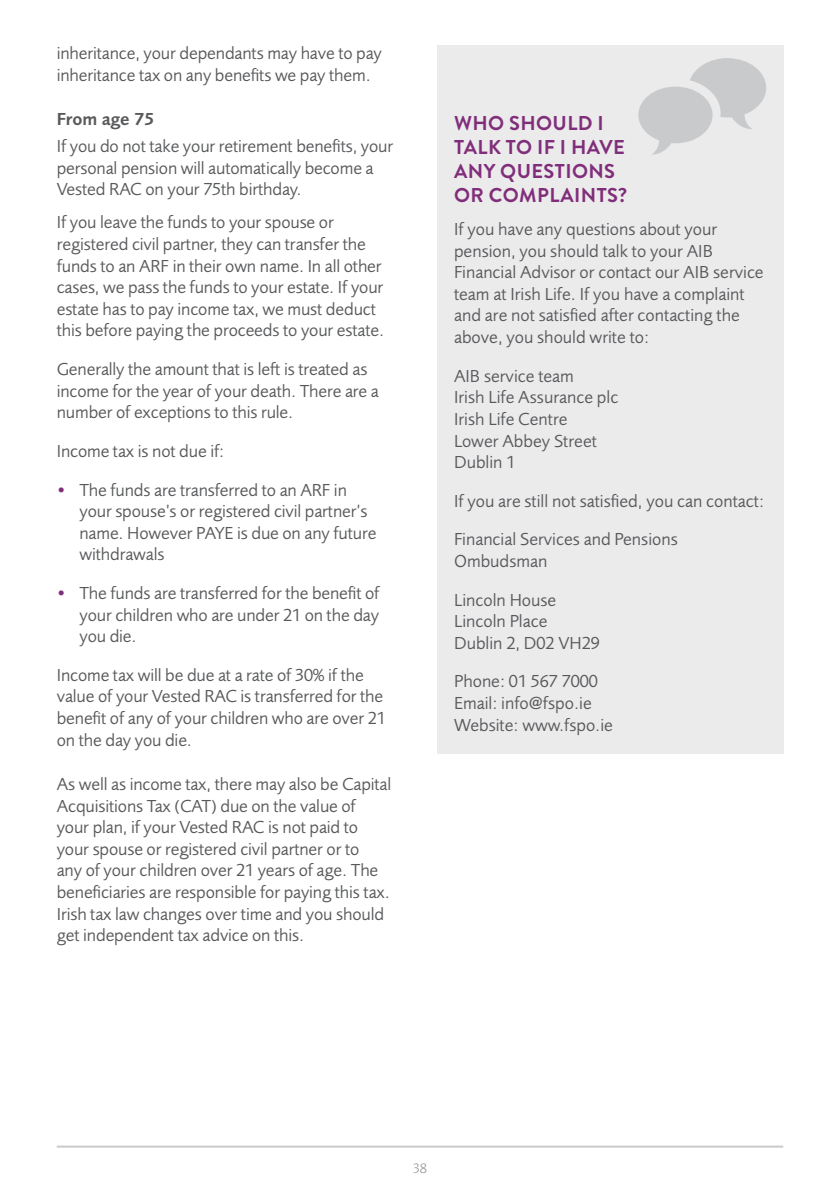
<style>
.page{position:relative;width:840px;height:1191px;background:#fff}
.page>*{position:absolute;margin:0;border:0;box-sizing:border-box;transform-origin:0 0}
.t1{font:700 20px/24px "Brandon Grotesque";letter-spacing:.02em;color:#812e7a}
.t2{font:18px/21.6px "Foundry Sans";letter-spacing:-.005em;color:#58595b}
.t3{font:600 18px "Foundry Sans";letter-spacing:-.005em;color:#58595b}
.t4{font:300 14px "Foundry Sans";color:#888a8d}
.s1{color:#812e7a}
</style>
<div class="page">
<hr style="left:57px;top:1145px;width:725px;height:2px;background:#c9cacc">
<div style="left:437px;top:45px;width:345px;height:709px;background:#ebebec"></div>
<svg style="left:638px;top:58px;width:127px;height:97px"></svg>
<p class="t2" style="left:57px;top:43px;width:326px">inheritance, your dependants may have to pay inheritance tax on any benefits we pay them.</p>
<p class="t3" style="left:57px;top:109px;width:99px">From age 75</p>
<p class="t2" style="left:57px;top:136px;width:338px">If you do not take your retirement benefits, your personal pension will automatically become a<br>Vested RAC on your 75th birthday.</p>
<p class="t2" style="left:57px;top:212px;width:329px">If you leave the funds to your spouse or registered civil partner, they can transfer the funds to an ARF in their own name. In all other cases, we pass the funds to your estate. If your estate has to pay income tax, we must deduct this before paying the proceeds to your estate.</p>
<p class="t2" style="left:57px;top:359px;width:323px">Generally the amount that is left is treated as income for the year of your death. There are a number of exceptions to this rule.</p>
<p class="t2" style="left:57px;top:440px;width:169px">Income tax is not due if:</p>
<p class="t2" style="left:79px;top:479px;width:298px;text-indent:-23px"><span class="s1">•</span> The funds are transferred to an ARF in your spouse’s or registered civil partner’s name. However PAYE is due on any future withdrawals</p>
<p class="t2" style="left:79px;top:582px;width:301px;text-align:justify;text-indent:-23px"><span class="s1">•</span> The funds are transferred for the benefit of your children who are under 21 on the day you die.</p>
<p class="t2" style="left:57px;top:664px;width:330px">Income tax will be due at a rate of 30% if the value of your Vested RAC is transferred for the benefit of any of your children who are over 21 on the day you die.</p>
<p class="t2" style="left:57px;top:773px;width:336px">As well as income tax, there may also be Capital Acquisitions Tax (CAT) due on the value of your plan, if your Vested RAC is not paid to your spouse or registered civil partner or to<br>any of your children over 21 years of age. The beneficiaries are responsible for paying this tax.<br>Irish tax law changes over time and you should get independent tax advice on this.</p>
<p class="t1" style="left:454px;top:111px;width:174px">WHO SHOULD I<br>TALK TO IF I HAVE<br>ANY QUESTIONS<br>OR COMPLAINTS?</p>
<p class="t2" style="left:454px;top:219px;width:311px">If you have any questions about your pension, you should talk to your AIB Financial Advisor or contact our AIB service team at Irish Life. If you have a complaint and are not satisfied after contacting the above, you should write to:</p>
<p class="t2" style="left:454px;top:365px;width:166px">AIB service team<br>Irish Life Assurance plc<br>Irish Life Centre<br>Lower Abbey Street<br>Dublin 1</p>
<p class="t2" style="left:454px;top:482px;width:311px;line-height:38.6px">If you are still not satisfied, you can contact:<br>Financial Services and Pensions</p>
<p class="t2" style="left:454px;top:542px;width:104px;line-height:38.6px">Ombudsman<br>Lincoln House</p>
<p class="t2" style="left:454px;top:611px;width:147px">Lincoln Place<br>Dublin 2, D02 VH29</p>
<p class="t2" style="left:454px;top:671px;width:160px">Phone: 01 567 7000<br>Email: info@fspo.ie<br>Website: www.fspo.ie</p>
<p class="t4" style="left:413px;top:1160px;width:15px">38</p>
</div>
